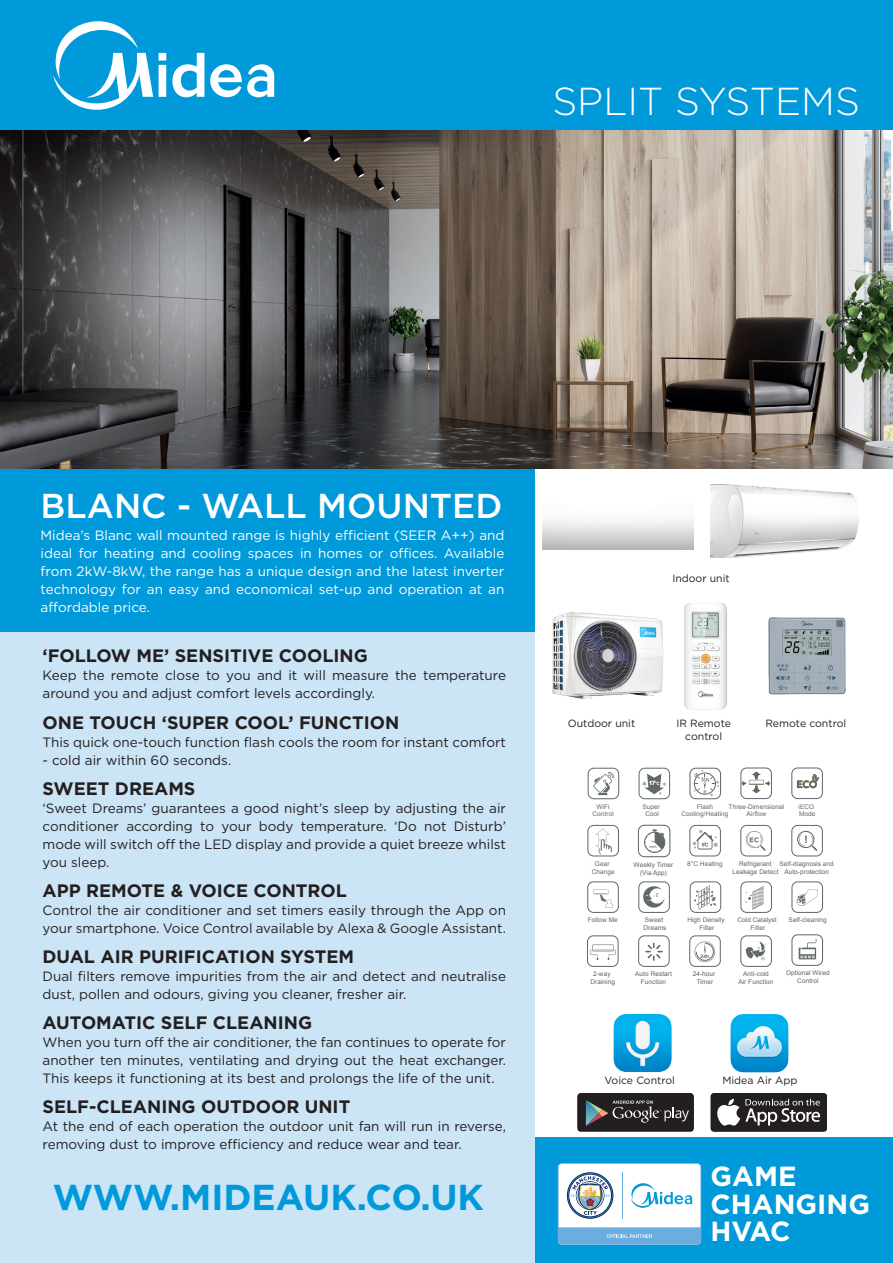
<style>
.page{position:relative;width:893px;height:1263px;background:#fff}
.page>*{position:absolute;margin:0;border:0;box-sizing:border-box;transform-origin:0 0}
.t1{font:300 39px "Gotham";color:#fff}
.t2{font:700 36px "Gotham";color:#0099da}
.t3{font:500 34.5px "Gotham";color:#fff}
.t4{font:700 27.6px/27.6px "Gotham";color:#fff}
.t5{font:700 18px "Gotham";color:#231f20}
.t6{font:13.5px/18px "Gotham";color:#231f20}
.t7{font:13.5px/18px "Gotham";color:#fff;text-align:justify}
.t8{font:10.5px "Gotham";color:#231f20}
.t9{font:6.45px/7.8px "Arial";letter-spacing:.01em;color:#636366;text-align:center}
.t10{font:6.45px/7.8px "Arial";letter-spacing:.01em;color:#62696b;text-align:center}
.t11{font:700 4.95px "Helvetica";color:#62696b}
</style>
<div class="page">
<div style="left:0;top:1137px;width:893px;height:126px;background:#0099da"></div>
<div style="left:0;top:627px;width:534px;height:636px;background:#cbe4f6"></div>
<img style="left:0;top:130px;width:893px;height:339px">
<div style="left:0;top:469px;width:534px;height:162px;background:#0099da"></div>
<div style="left:0;top:0;width:893px;height:130px;background:#0099da"></div>
<svg style="left:558px;top:1163px;width:143px;height:81px;background:#c8ddec"></svg>
<svg style="left:53px;top:21px;width:221px;height:89px"></svg>
<svg style="left:746px;top:941px;width:20px;height:20px"></svg>
<div style="left:740px;top:935px;width:32px;height:32px;border:1px solid #62686b;border-radius:6px"></div>
<svg style="left:695px;top:941px;width:20px;height:21px"></svg>
<div style="left:689px;top:935px;width:32px;height:32px;border:1px solid #62696b;border-radius:6px"></div>
<svg style="left:645px;top:943px;width:18px;height:18px"></svg>
<div style="left:638px;top:935px;width:32px;height:32px;border:1px solid #62696b;border-radius:6px"></div>
<svg style="left:590px;top:944px;width:26px;height:16px"></svg>
<div style="left:587px;top:935px;width:32px;height:32px;border:1px solid #62696b;border-radius:6px"></div>
<svg style="left:796px;top:889px;width:22px;height:17px"></svg>
<div style="left:791px;top:881px;width:32px;height:32px;border:1px solid #62696b;border-radius:6px"></div>
<svg style="left:694px;top:885px;width:22px;height:24px"></svg>
<div style="left:690px;top:881px;width:31px;height:32px;border:1px solid #62696b;border-radius:6px"></div>
<svg style="left:643px;top:886px;width:21px;height:22px"></svg>
<div style="left:638px;top:881px;width:32px;height:32px;border:1px solid #62696b;border-radius:6px"></div>
<svg style="left:593px;top:889px;width:20px;height:19px"></svg>
<div style="left:587px;top:881px;width:32px;height:32px;border:1px solid #62696b;border-radius:6px"></div>
<svg style="left:745px;top:886px;width:19px;height:23px"></svg>
<div style="left:740px;top:881px;width:32px;height:32px;border:1px solid #62696b;border-radius:6px"></div>
<svg style="left:596px;top:828px;width:16px;height:26px"></svg>
<div style="left:587px;top:825px;width:32px;height:31px;border:1px solid #62696b;border-radius:6px"></div>
<svg style="left:797px;top:774px;width:22px;height:14px"></svg>
<div style="left:791px;top:767px;width:32px;height:32px;border:1px solid #62696b;border-radius:6px"></div>
<svg style="left:742px;top:772px;width:28px;height:21px"></svg>
<div style="left:740px;top:767px;width:32px;height:32px;border:1px solid #62696b;border-radius:6px"></div>
<svg style="left:694px;top:770px;width:25px;height:26px"></svg>
<div style="left:689px;top:768px;width:32px;height:31px;border:1px solid #62696b;border-radius:6px"></div>
<svg style="left:642px;top:774px;width:24px;height:20px"></svg>
<div style="left:638px;top:768px;width:32px;height:31px;border:1px solid #62696b;border-radius:6px"></div>
<div style="left:740px;top:825px;width:32px;height:31px;border:1px solid #62696b;border-radius:6px"></div>
<svg style="left:693px;top:830px;width:25px;height:19px"></svg>
<div style="left:689px;top:825px;width:32px;height:31px;border:1px solid #62696b;border-radius:6px"></div>
<svg style="left:797px;top:830px;width:20px;height:21px"></svg>
<div style="left:791px;top:825px;width:32px;height:31px;border:1px solid #62696b;border-radius:6px"></div>
<svg style="left:745px;top:831px;width:21px;height:20px"></svg>
<svg style="left:593px;top:772px;width:21px;height:23px"></svg>
<div style="left:588px;top:768px;width:31px;height:31px;border:1px solid #62696b;border-radius:6px"></div>
<svg style="left:799px;top:939px;width:17px;height:20px"></svg>
<div style="left:791px;top:934px;width:32px;height:32px;border:1px solid #62686b;border-radius:6px"></div>
<svg style="left:644px;top:829px;width:21px;height:24px"></svg>
<div style="left:638px;top:825px;width:32px;height:32px;border:1px solid #62696b;border-radius:6px"></div>
<img style="left:710px;top:485px;width:149px;height:72px">
<img style="left:552px;top:603px;width:175px;height:107px">
<img style="left:768px;top:617px;width:78px;height:78px">
<img style="left:613px;top:1014px;width:59px;height:59px">
<img style="left:730px;top:1014px;width:59px;height:59px">
<div style="left:577px;top:1093px;width:117px;height:39px;background:#565656;border-radius:3px"></div>
<svg style="left:577px;top:1093px;width:117px;height:38px;background:#383637"></svg>
<svg style="left:711px;top:1093px;width:116px;height:39px;background:#504d4e"></svg>
<h1 class="t1" style="left:552px;top:80px;width:309px">SPLIT SYSTEMS</h1>
<h3 class="t3" style="left:41px;top:483px;width:463px">BLANC - WALL MOUNTED</h3>
<p class="t7" style="left:41px;top:526px;width:465px">Midea’s Blanc wall mounted range is highly efficient (SEER A++) and ideal for heating and cooling spaces in homes or offices. Available from 2kW-8kW, the range has a unique design and the latest inverter technology for an easy and economical set-up and operation at an affordable price.</p>
<h3 class="t5" style="left:43px;top:646px;width:327px">‘FOLLOW ME’ SENSITIVE COOLING</h3>
<p class="t6" style="left:43px;top:666px;width:465px">Keep the remote close to you and it will measure the temperature around you and adjust comfort levels accordingly.</p>
<h3 class="t5" style="left:43px;top:712px;width:358px">ONE TOUCH ‘SUPER COOL’ FUNCTION</h3>
<p class="t6" style="left:43px;top:732px;width:465px">This quick one-touch function flash cools the room for instant comfort</p>
<p class="t6" style="left:43px;top:750px;width:190px">- cold air within 60 seconds.</p>
<h3 class="t5" style="left:43px;top:778px;width:154px">SWEET DREAMS</h3>
<p class="t6" style="left:43px;top:799px;width:465px;text-align:justify">‘Sweet Dreams’ guarantees a good night’s sleep by adjusting the air conditioner according to your body temperature. ‘Do not Disturb’ mode will switch off the LED display and provide a quiet breeze whilst you sleep.</p>
<h3 class="t5" style="left:43px;top:880px;width:306px">APP REMOTE &amp; VOICE CONTROL</h3>
<p class="t6" style="left:43px;top:901px;width:465px">Control the air conditioner and set timers easily through the App on your smartphone. Voice Control available by Alexa &amp; Google Assistant.</p>
<h3 class="t5" style="left:43px;top:946px;width:313px">DUAL AIR PURIFICATION SYSTEM</h3>
<p class="t6" style="left:43px;top:967px;width:465px">Dual filters remove impurities from the air and detect and neutralise dust, pollen and odours, giving you cleaner, fresher air.</p>
<h3 class="t5" style="left:43px;top:1012px;width:271px">AUTOMATIC SELF CLEANING</h3>
<p class="t6" style="left:43px;top:1033px;width:465px;text-align:justify">When you turn off the air conditioner, the fan continues to operate for another ten minutes, ventilating and drying out the heat exchanger.<br>This keeps it functioning at its best and prolongs the life of the unit.</p>
<h3 class="t5" style="left:43px;top:1096px;width:309px">SELF-CLEANING OUTDOOR UNIT</h3>
<p class="t6" style="left:43px;top:1117px;width:465px">At the end of each operation the outdoor unit fan will run in reverse, removing dust to improve efficiency and reduce wear and tear.</p>
<h2 class="t2" style="left:53px;top:1176px;width:432px">WWW.MIDEAUK.CO.UK</h2>
<p class="t8" style="left:672px;top:573px;width:59px">Indoor unit</p>
<p class="t8" style="left:568px;top:718px;width:69px">Outdoor unit</p>
<p class="t8" style="left:676px;top:718px;width:56px">IR Remote</p>
<p class="t8" style="left:765px;top:718px;width:82px">Remote control</p>
<p class="t8" style="left:685px;top:730px;width:38px">control</p>
<p class="t10" style="left:593px;top:802px;width:23px">WiFi<br>Control</p>
<p class="t10" style="left:729px;top:802px;width:57px">Three-Dimensional<br>Airflow</p>
<p class="t10" style="left:798px;top:802px;width:18px;text-align:left">iECO<br>Mode</p>
<p class="t10" style="left:642px;top:802px;width:19px">Super<br>Cool</p>
<p class="t10" style="left:681px;top:802px;width:48px">Flash<br>Cooling/Heating</p>
<p class="t10" style="left:592px;top:860px;width:24px">Gear<br>Change</p>
<p class="t10" style="left:687px;top:860px;width:37px">8°C Heating</p>
<p class="t9" style="left:634px;top:861px;width:41px">Weekly Timer (Via App)</p>
<p class="t9" style="left:732px;top:860px;width:48px">Refrigerant<br>Leakage Detect</p>
<p class="t9" style="left:780px;top:860px;width:56px">Self-diagnosis and<br>Auto-protection</p>
<p class="t9" style="left:588px;top:916px;width:31px">Follow Me</p>
<p class="t9" style="left:737px;top:916px;width:41px">Cold Catalyst<br>Filter</p>
<p class="t9" style="left:789px;top:916px;width:40px">Self-cleaning</p>
<p class="t9" style="left:643px;top:916px;width:24px;text-align:left">Sweet<br>Dreams</p>
<p class="t9" style="left:687px;top:916px;width:39px">High Density<br>Filter</p>
<p class="t11" style="left:701px;top:952px;width:10px">24h</p>
<p class="t9" style="left:590px;top:970px;width:26px">2-way<br>Draining</p>
<p class="t9" style="left:635px;top:970px;width:38px">Auto Restart<br>Function</p>
<p class="t9" style="left:693px;top:970px;width:24px">24-hour<br>Timer</p>
<p class="t9" style="left:738px;top:970px;width:37px">Anti-cold<br>Air Function</p>
<p class="t9" style="left:786px;top:969px;width:45px">Optional Wired<br>Control</p>
<p class="t8" style="left:604px;top:1074px;width:72px">Voice Control</p>
<p class="t8" style="left:722px;top:1074px;width:76px">Midea Air App</p>
<h3 class="t4" style="left:710px;top:1162px;width:161px">GAME<br>CHANGING<br>HVAC</h3>
</div>
